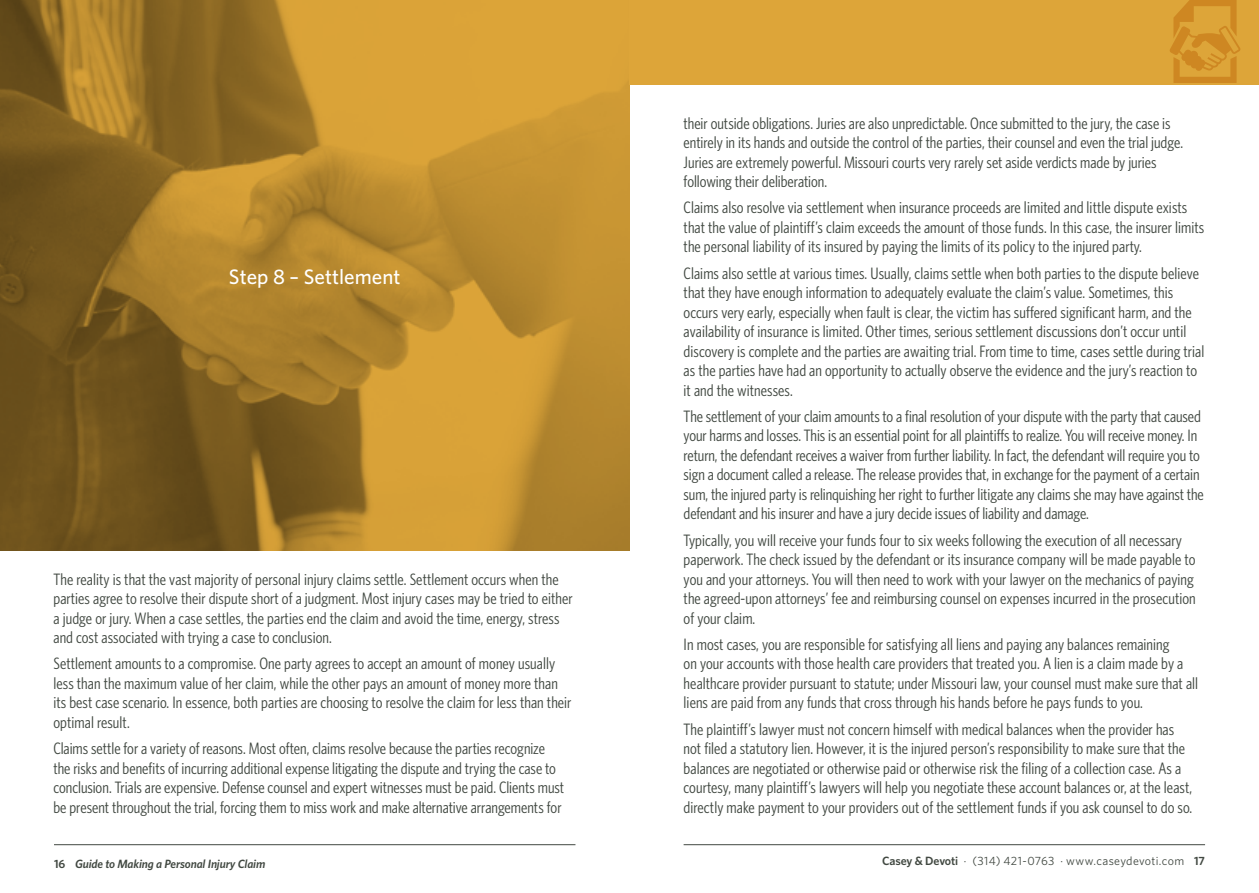
<style>
.page{position:relative;width:1259px;height:893px;background:#fff}
.page>*{position:absolute;margin:0;border:0;box-sizing:border-box;transform-origin:0 0}
.t1{font:500 21px "Whitney HTF";color:#fff}
.t2{font:condensed 16.5px/19.5px "Whitney HTF";letter-spacing:.005em;color:#414841}
.t3{font:12px "Whitney HTF";letter-spacing:.025em;color:#414841}
.t4{font:italic 600 12px "Whitney HTF";letter-spacing:-.01em;color:#414841}
.s1{font-style:normal}
.s2{font-weight:600}
</style>
<div class="page">
<svg style="left:0;top:0;width:629px;height:550px;background:#a77c2a"></svg>
<div style="left:629px;top:0;width:630px;height:84px;background:#dda539"></div>
<svg style="left:1170px;top:0;width:70px;height:83px"></svg>
<hr style="left:54px;top:844px;width:521px;height:1px;background:#414841">
<hr style="left:683px;top:844px;width:522px;height:1px;background:#414841">
<p class="t1" style="left:229px;top:264px;width:173px">Step 8 – Settlement</p>
<p class="t2" style="left:53px;top:569px;width:521px">The reality is that the vast majority of personal injury claims settle. Settlement occurs when the parties agree to resolve their dispute short of a judgment. Most injury cases may be tried to either a judge or jury. When a case settles, the parties end the claim and avoid the time, energy, stress and cost associated with trying a case to conclusion.</p>
<p class="t2" style="left:53px;top:654px;width:519px">Settlement amounts to a compromise. One party agrees to accept an amount of money usually less than the maximum value of her claim, while the other pays an amount of money more than its best case scenario. In essence, both parties are choosing to resolve the claim for less than their optimal result.</p>
<p class="t2" style="left:53px;top:738px;width:512px">Claims settle for a variety of reasons. Most often, claims resolve because the parties recognize the risks and benefits of incurring additional expense litigating the dispute and trying the case to conclusion. Trials are expensive. Defense counsel and expert witnesses must be paid. Clients must be present throughout the trial, forcing them to miss work and make alternative arrangements for</p>
<p class="t4" style="left:54px;top:856px;width:213px"><span class="s1">16</span> Guide to Making a Personal Injury Claim</p>
<p class="t2" style="left:683px;top:113px;width:501px">their outside obligations. Juries are also unpredictable. Once submitted to the jury, the case is entirely in its hands and outside the control of the parties, their counsel and even the trial judge.<br>Juries are extremely powerful. Missouri courts very rarely set aside verdicts made by juries following their deliberation.</p>
<p class="t2" style="left:683px;top:198px;width:522px">Claims also resolve via settlement when insurance proceeds are limited and little dispute exists that the value of plaintiff’s claim exceeds the amount of those funds. In this case, the insurer limits the personal liability of its insured by paying the limits of its policy to the injured party.</p>
<p class="t2" style="left:683px;top:263px;width:522px">Claims also settle at various times. Usually, claims settle when both parties to the dispute believe that they have enough information to adequately evaluate the claim’s value. Sometimes, this occurs very early, especially when fault is clear, the victim has suffered significant harm, and the availability of insurance is limited. Other times, serious settlement discussions don’t occur until discovery is complete and the parties are awaiting trial. From time to time, cases settle during trial as the parties have had an opportunity to actually observe the evidence and the jury’s reaction to it and the witnesses.</p>
<p class="t2" style="left:683px;top:406px;width:522px">The settlement of your claim amounts to a final resolution of your dispute with the party that caused your harms and losses. This is an essential point for all plaintiffs to realize. You will receive money. In return, the defendant receives a waiver from further liability. In fact, the defendant will require you to sign a document called a release. The release provides that, in exchange for the payment of a certain sum, the injured party is relinquishing her right to further litigate any claims she may have against the defendant and his insurer and have a jury decide issues of liability and damage.</p>
<p class="t2" style="left:683px;top:530px;width:513px">Typically, you will receive your funds four to six weeks following the execution of all necessary paperwork. The check issued by the defendant or its insurance company will be made payable to you and your attorneys. You will then need to work with your lawyer on the mechanics of paying the agreed-upon attorneys’ fee and reimbursing counsel on expenses incurred in the prosecution of your claim.</p>
<p class="t2" style="left:683px;top:634px;width:516px">In most cases, you are responsible for satisfying all liens and paying any balances remaining<br>on your accounts with those health care providers that treated you. A lien is a claim made by a healthcare provider pursuant to statute; under Missouri law, your counsel must make sure that all liens are paid from any funds that cross through his hands before he pays funds to you.</p>
<p class="t2" style="left:683px;top:719px;width:510px">The plaintiff’s lawyer must not concern himself with medical balances when the provider has not filed a statutory lien. However, it is the injured person’s responsibility to make sure that the balances are negotiated or otherwise paid or otherwise risk the filing of a collection case. As a courtesy, many plaintiff’s lawyers will help you negotiate these account balances or, at the least, directly make payment to your providers out of the settlement funds if you ask counsel to do so.</p>
<p class="t3" style="left:882px;top:854px;width:324px"><span class="s2">Casey &amp; Devoti</span> · (314) 421-0763 · www.caseydevoti.com <span class="s2">17</span></p>
</div>
